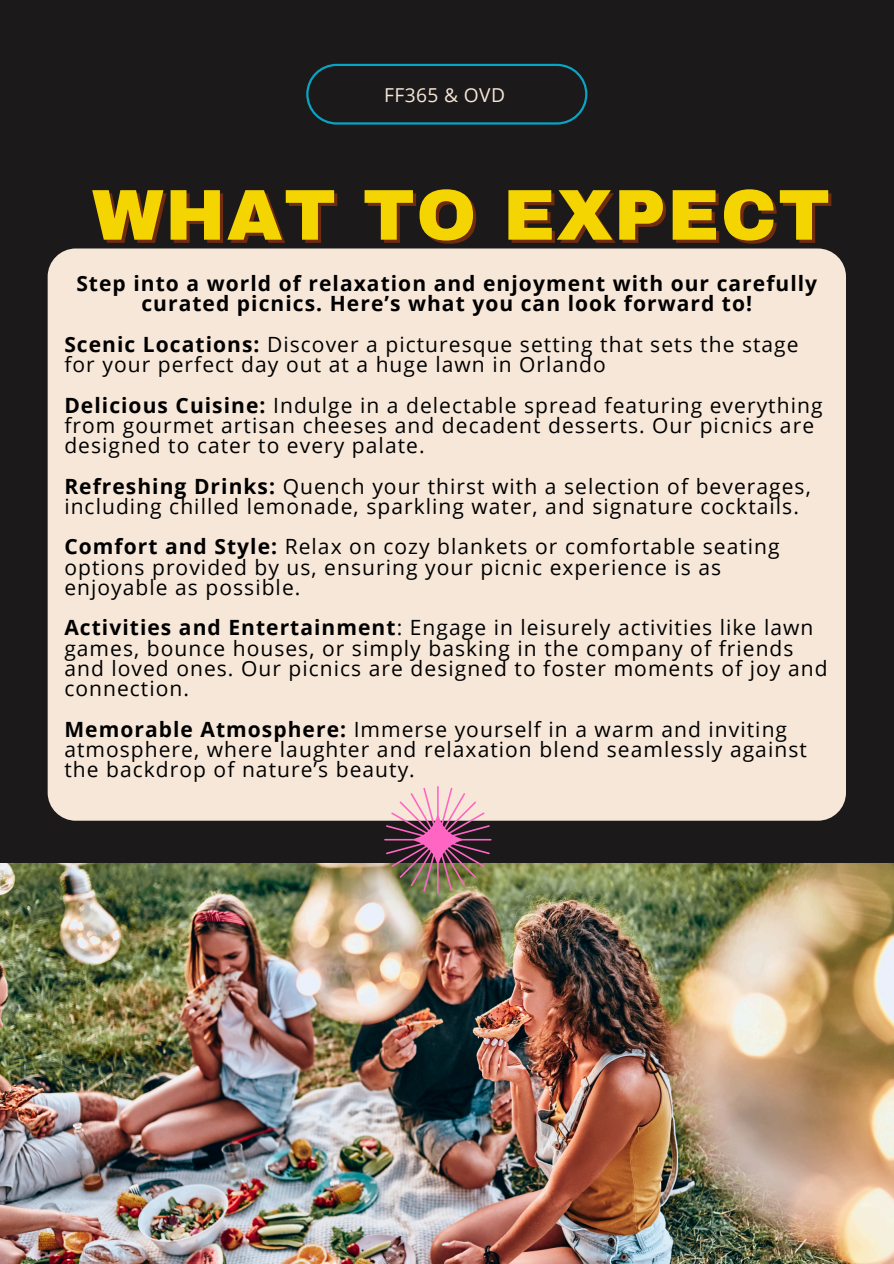
<style>
.page{position:relative;width:894px;height:1264px;background:#fff}
.page>*{position:absolute;margin:0;border:0;box-sizing:border-box;transform-origin:0 0}
.t1{font:900 71.85px "Archivo";letter-spacing:.02em;color:#f4d502}
.t2{font:21px/20.2px "Open Sans";letter-spacing:.05em;color:#000}
.t3{font:700 21px/20.2px "Open Sans";letter-spacing:.05em;color:#000;text-align:center}
.t4{font:19.2px "Open Sans";letter-spacing:.02em;color:#f6e7d8}
.s1{font-weight:700}
</style>
<div class="page">
<div style="left:0;top:0;width:893px;height:1263px;background:#1c191a"></div>
<svg style="left:306px;top:64px;width:281px;height:61px"></svg>
<div style="left:48px;top:248px;width:797px;height:572px;background:#f6e7d8;border-radius:28px"></div>
<img style="left:0;top:863px;width:893px;height:400px">
<svg style="left:384px;top:786px;width:107px;height:107px"></svg>
<p class="t4" style="left:384px;top:82px;width:122px">FF365 &amp; OVD</p>
<p class="t1" style="left:92px;top:176px;width:739px">WHAT TO EXPECT</p>
<h2 class="t3" style="left:76px;top:273px;width:742px">Step into a world of relaxation and enjoyment with our carefully curated picnics. Here’s what you can look forward to!</h2>
<h1 class="t2" style="left:64px;top:333px;width:735px"><span class="s1">Scenic Locations:</span> Discover a picturesque setting that sets the stage for your perfect day out at a huge lawn in Orlando</h1>
<h3 class="t2" style="left:64px;top:394px;width:759px"><span class="s1">Delicious Cuisine:</span> Indulge in a delectable spread featuring everything from gourmet artisan cheeses and decadent desserts. Our picnics are designed to cater to every palate.</h3>
<p class="t2" style="left:64px;top:475px;width:747px"><span class="s1">Refreshing Drinks:</span> Quench your thirst with a selection of beverages, including chilled lemonade, sparkling water, and signature cocktails.</p>
<p class="t2" style="left:64px;top:536px;width:716px"><span class="s1">Comfort and Style:</span> Relax on cozy blankets or comfortable seating options provided by us, ensuring your picnic experience is as enjoyable as possible.</p>
<p class="t2" style="left:64px;top:617px;width:764px"><span class="s1">Activities and Entertainment</span>: Engage in leisurely activities like lawn games, bounce houses, or simply basking in the company of friends and loved ones. Our picnics are designed to foster moments of joy and connection.</p>
<p class="t2" style="left:64px;top:718px;width:743px"><span class="s1">Memorable Atmosphere:</span> Immerse yourself in a warm and inviting atmosphere, where laughter and relaxation blend seamlessly against the backdrop of nature’s beauty.</p>
</div>
